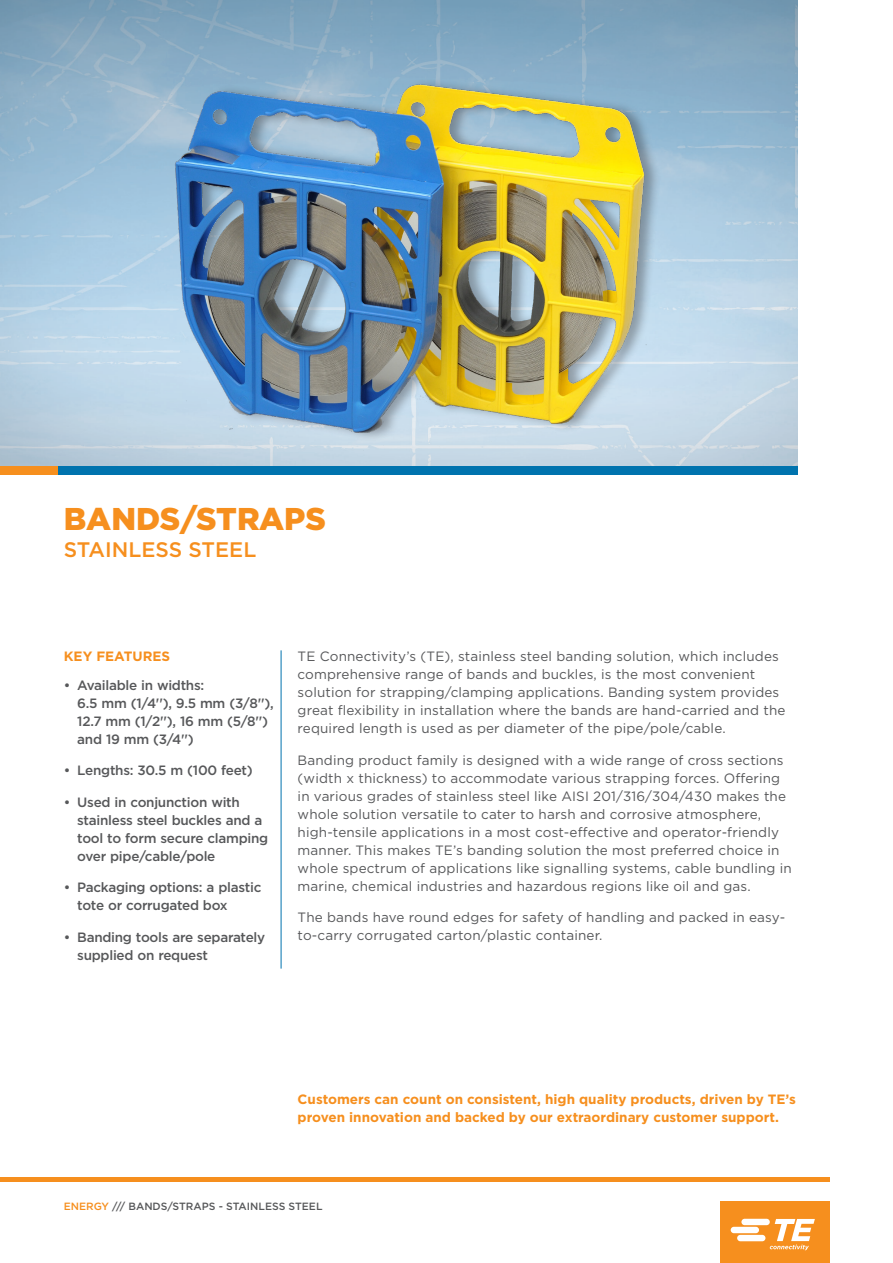
<style>
.page{position:relative;width:893px;height:1263px;background:#fff}
.page>*{position:absolute;margin:0;border:0;box-sizing:border-box;transform-origin:0 0}
.Cover_-_Main_Headlin{font:900 31.5px "Gotham";color:#f68f1e}
.Cover_-_Subhead{font:500 21px "Gotham";color:#f68f1e}
.Main_Body_Copy{font:13.5px/18px "Gotham";letter-spacing:.01em;color:#57585a}
.t1{font:500 13.5px/18px "Gotham";letter-spacing:-.02em;color:#57585a}
.Cover_-_Closing_Copy{font:700 13.5px/18px "Gotham";color:#f68f1e}
.KEY_FEATURE__TITLE{font:700 13.5px "Gotham";color:#f68f1e}
.WP_Footer_Info{font:500 10.5px "Gotham";color:#57585a}
.s1{color:#f68f1e}
</style>
<div class="page">
<img style="left:0;top:0;width:797px;height:466px">
<hr style="left:281px;top:650px;width:1px;height:318px;background:#0073ae">
<div style="left:0;top:466px;width:58px;height:9px;background:#f68f1e"></div>
<div style="left:58px;top:466px;width:739px;height:9px;background:#0073ae"></div>
<hr style="left:0;top:1177px;width:829px;height:4px;background:#f68f1e">
<div style="left:720px;top:1201px;width:109px;height:62px;background:#f68f1e"></div>
<svg style="left:731px;top:1219px;width:84px;height:31px"></svg>
<img style="left:156px;top:54px;width:511px;height:398px">
<p class="Cover_-_Main_Headlin" style="left:64px;top:497px;width:264px">BANDS/STRAPS</p>
<p class="Cover_-_Subhead" style="left:64px;top:536px;width:194px">STAINLESS STEEL</p>
<p class="KEY_FEATURE__TITLE" style="left:64px;top:647px;width:108px">KEY FEATURES</p>
<p class="Main_Body_Copy" style="left:298px;top:647px;width:489px">TE Connectivity’s (TE), stainless steel banding solution, which includes comprehensive range of bands and buckles, is the most convenient solution for strapping/clamping applications. Banding system provides great flexibility in installation where the bands are hand-carried and the required length is used as per diameter of the pipe/pole/cable.</p>
<p class="Main_Body_Copy" style="left:298px;top:751px;width:496px">Banding product family is designed with a wide range of cross sections (width x thickness) to accommodate various strapping forces. Offering in various grades of stainless steel like AISI 201/316/304/430 makes the whole solution versatile to cater to harsh and corrosive atmosphere, high-tensile applications in a most cost-effective and operator-friendly manner. This makes TE’s banding solution the most preferred choice in whole spectrum of applications like signalling systems, cable bundling in marine, chemical industries and hazardous regions like oil and gas.</p>
<p class="Main_Body_Copy" style="left:298px;top:908px;width:489px">The bands have round edges for safety of handling and packed in easy&shy;to-carry corrugated carton/plastic container.</p>
<p class="t1" style="left:77px;top:676px;width:198px;text-indent:-14px">• Available in widths:<br>6.5 mm (1/4''), 9.5 mm (3/8''),<br>12.7 mm (1/2''), 16 mm (5/8'') and 19 mm (3/4'')</p>
<p class="t1" style="left:64px;top:761px;width:191px">• Lengths: 30.5 m (100 feet)</p>
<p class="t1" style="left:77px;top:793px;width:192px;text-indent:-14px">• Used in conjunction with stainless steel buckles and a tool to form secure clamping over pipe/cable/pole</p>
<p class="t1" style="left:77px;top:878px;width:186px;text-indent:-14px">• Packaging options: a plastic tote or corrugated box</p>
<p class="t1" style="left:77px;top:928px;width:189px;text-indent:-14px">• Banding tools are separately supplied on request</p>
<p class="Cover_-_Closing_Copy" style="left:298px;top:1090px;width:500px">Customers can count on consistent, high quality products, driven by TE’s proven innovation and backed by our extraordinary customer support.</p>
<p class="WP_Footer_Info" style="left:64px;top:1199px;width:260px"><span class="s1">ENERGY</span> /// BANDS/STRAPS - STAINLESS STEEL</p>
</div>
